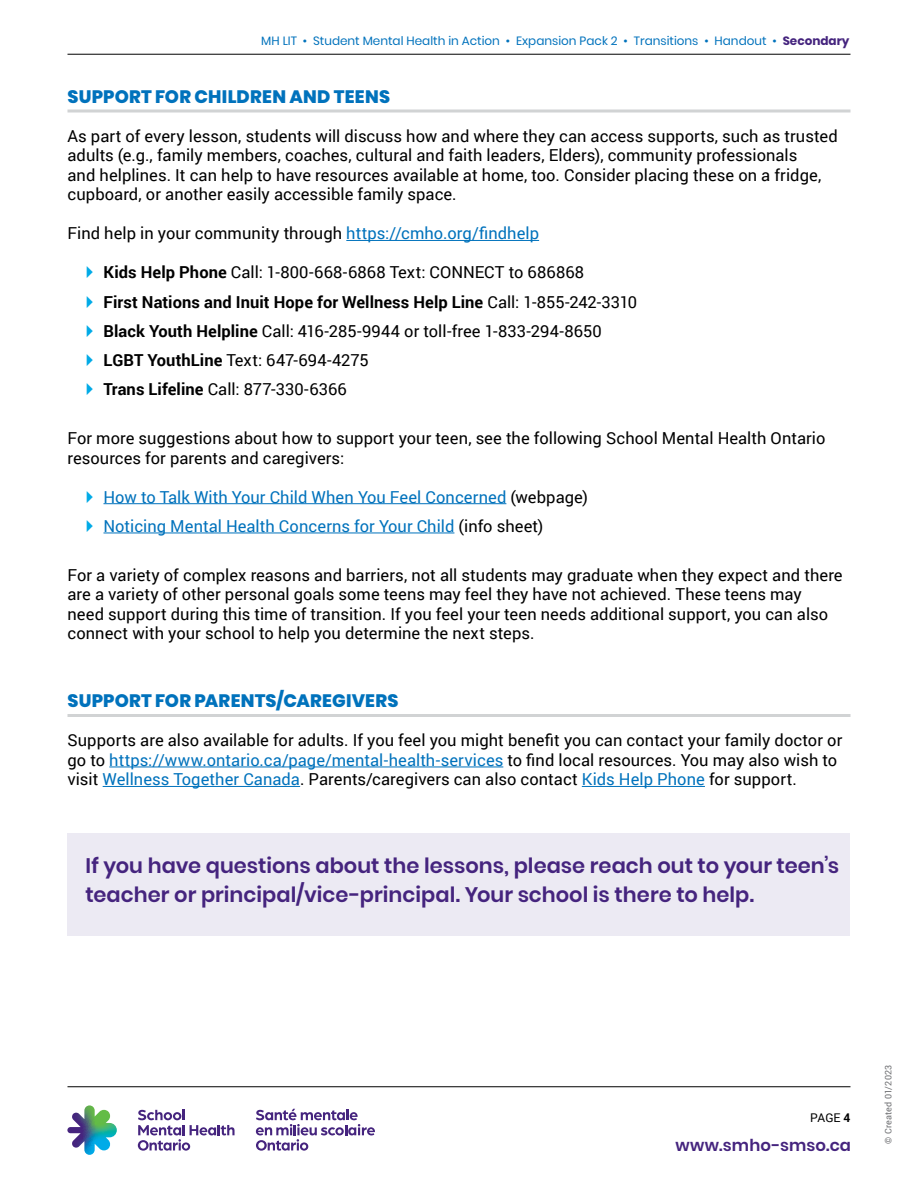
<style>
.page{position:relative;width:918px;height:1188px;background:#fff}
.page>*{position:absolute;margin:0;border:0;box-sizing:border-box;transform-origin:0 0}
.P_Body_Copy_black_11{font:600 21px/29.2px "Poppins";color:#45247e}
.TOC_Hed_style_2{font:800 18px "Poppins";letter-spacing:.01em;color:#0072bc}
.HED_1{font:16.5px/19.5px "Roboto";letter-spacing:.005em;color:#000}
.t1{font:16.5px "Roboto";letter-spacing:.005em;color:#0072bc}
.t2{font:700 16.5px "Roboto";letter-spacing:.005em;color:#000}
.t3{font:600 16.5px "Poppins";letter-spacing:.005em;color:#45247e}
.t4{font:12px "Poppins";color:#0072bc}
.t5{font:12px "Roboto";color:#000}
.t6{font:9px "Roboto";letter-spacing:.025em;color:#6d6e71}
.s1{font-weight:700;color:#45247e}
.s2{color:#0072bc}
.s3{font-weight:700}
.s4{font-weight:400}
.s5{color:#000}
</style>
<div class="page">
<hr style="left:68px;top:54px;width:782px;height:1px;background:#000">
<hr style="left:68px;top:1086px;width:782px;height:1px;background:#000">
<svg style="left:67px;top:1105px;width:50px;height:50px"></svg>
<svg style="left:256px;top:1109px;width:119px;height:42px"></svg>
<svg style="left:138px;top:1110px;width:97px;height:41px"></svg>
<hr style="left:68px;top:110px;width:782px;height:2px;background:#d1d3d4">
<hr style="left:346px;top:240px;width:193px;height:1px;background:#0072bc">
<hr style="left:104px;top:503px;width:402px;height:1px;background:#0072bc">
<hr style="left:104px;top:533px;width:350px;height:1px;background:#0072bc">
<hr style="left:68px;top:714px;width:782px;height:3px;background:#d1d3d4">
<hr style="left:109px;top:767px;width:394px;height:1px;background:#0072bc">
<hr style="left:103px;top:786px;width:197px;height:1px;background:#0072bc">
<hr style="left:582px;top:786px;width:123px;height:1px;background:#0072bc">
<div style="left:68px;top:833px;width:782px;height:102px;background:#eceaf3"></div>
<p class="t4" style="left:261px;top:34px;width:590px">MH LIT • Student Mental Health in Action • Expansion Pack 2 • Transitions • Handout • <span class="s1">Secondary</span></p>
<p class="TOC_Hed_style_2" style="left:68px;top:86px;width:324px">SUPPORT FOR CHILDREN AND TEENS</p>
<p class="HED_1" style="left:68px;top:126px;width:772px">As part of every lesson, students will discuss how and where they can access supports, such as trusted adults (e.g., family members, coaches, cultural and faith leaders, Elders), community professionals<br>and helplines. It can help to have resources available at home, too. Consider placing these on a fridge, cupboard, or another easily accessible family space.</p>
<p class="HED_1" style="left:68px;top:223px;width:473px">Find help in your community through <span class="s2">https://cmho.org/findhelp</span></p>
<p class="HED_1" style="left:104px;top:262px;width:482px"><span class="s3">Kids Help Phone</span> Call: 1-800-668-6868 Text: CONNECT to 686868</p>
<p class="t2" style="left:104px;top:290px;width:535px">First Nations and Inuit Hope for Wellness Help Line <span class="s4">Call: 1-855-242-3310</span></p>
<p class="HED_1" style="left:104px;top:321px;width:500px"><span class="s3">Black Youth Helpline</span> Call: 416-285-9944 or toll-free 1-833-294-8650</p>
<p class="HED_1" style="left:104px;top:350px;width:267px"><span class="s3">LGBT YouthLine</span> Text: 647-694-4275</p>
<p class="HED_1" style="left:104px;top:379px;width:245px"><span class="s3">Trans Lifeline</span> Call: 877-330-6366</p>
<p class="HED_1" style="left:68px;top:428px;width:760px">For more suggestions about how to support your teen, see the following School Mental Health Ontario resources for parents and caregivers:</p>
<p class="t1" style="left:104px;top:485px;width:486px">How to Talk With Your Child When You Feel Concerned <span class="s5">(webpage)</span></p>
<p class="t1" style="left:104px;top:514px;width:441px">Noticing Mental Health Concerns for Your Child <span class="s5">(info sheet)</span></p>
<p class="HED_1" style="left:68px;top:564px;width:777px">For a variety of complex reasons and barriers, not all students may graduate when they expect and there are a variety of other personal goals some teens may feel they have not achieved. These teens may<br>need support during this time of transition. If you feel your teen needs additional support, you can also connect with your school to help you determine the next steps.</p>
<p class="TOC_Hed_style_2" style="left:68px;top:691px;width:333px">SUPPORT FOR PARENTS/CAREGIVERS</p>
<p class="HED_1" style="left:68px;top:730px;width:776px">Supports are also available for adults. If you feel you might benefit you can contact your family doctor or go to <span class="s2">https://www.ontario.ca/page/mental-health-services</span> to find local resources. You may also wish to visit <span class="s2">Wellness Together Canada</span>. Parents/caregivers can also contact <span class="s2">Kids Help Phone</span> for support.</p>
<p class="P_Body_Copy_black_11" style="left:86px;top:851px;width:755px">If you have questions about the lessons, please reach out to your teen’s teacher or principal/vice-principal. Your school is there to help.</p>
<p class="t5" style="left:810px;top:1109px;width:42px">PAGE <span class="s3">4</span></p>
<p class="t3" style="left:675px;top:1135px;width:177px">www.smho-smso.ca</p>
<p class="t6" style="left:882px;top:1144px;width:81px;rotate:-90deg">© Created 01/2023</p>
</div>
